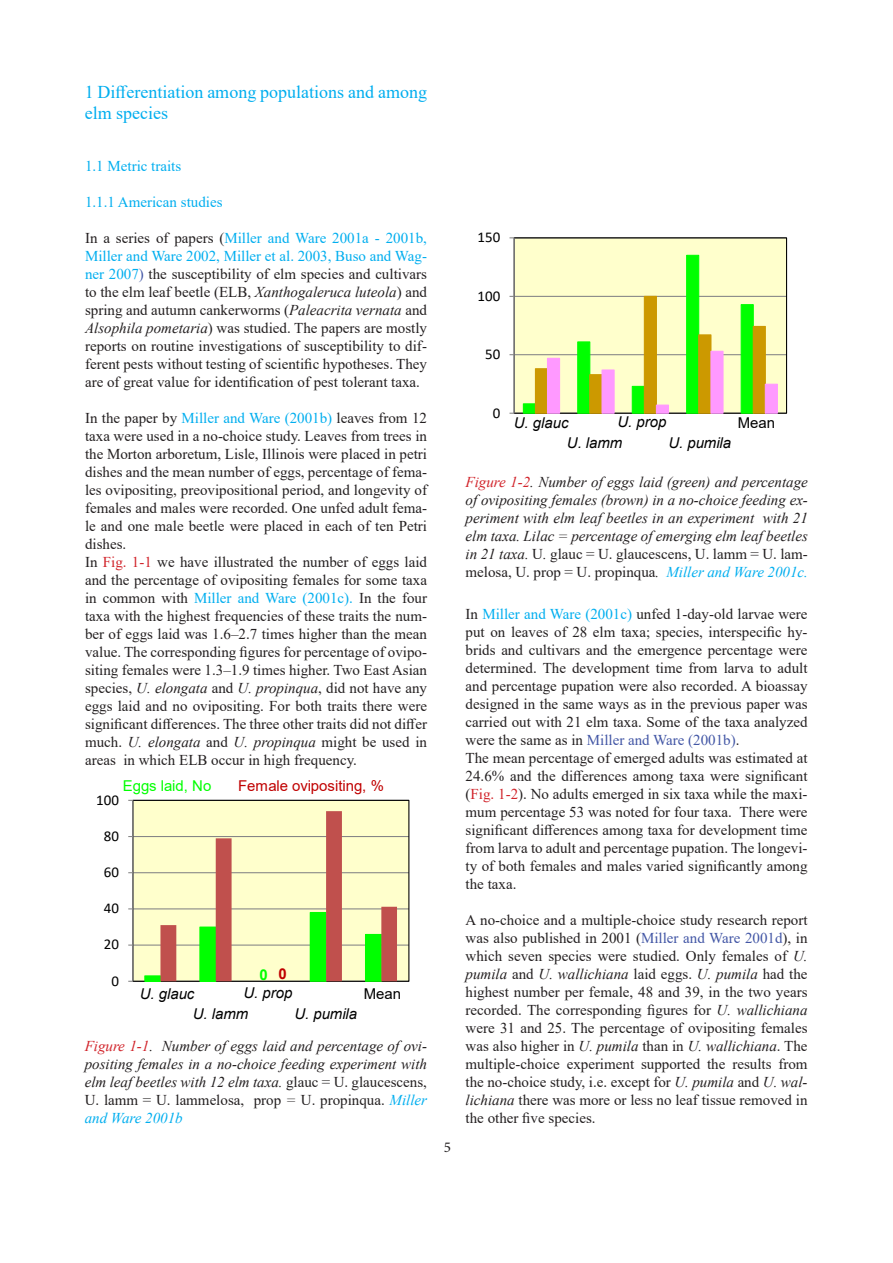
<style>
.page{position:relative;width:893px;height:1263px;background:#fff}
.page>*{position:absolute;margin:0;border:0;box-sizing:border-box;transform-origin:0 0}
.t1{font:18px/21.6px "Times New Roman";color:#00aeef}
.t2{font:15px/18px "Times New Roman";color:#231f20;text-align:justify}
.t3{font:italic 15px/18px "Times New Roman";color:#231f20;text-align:justify}
.t4{font:italic 15px "Arial";color:#000}
.t5{font:15px "Times New Roman";color:#00aeef}
.t6{font:15px "Calibri";color:#000}
.t7{font:15px "Arial";color:#c00000}
.t8{font:15px "Arial";color:#0f0}
.t9{font:15px "Arial";color:#000}
.t10{font:700 15px "Arial";color:#0f0}
.t11{font:15px "Minion Pro";color:#231f20}
.s1{color:#00aeef}
.s2{color:#4256a5}
.s3{font-style:italic}
.s4{color:#d1232a}
.s5{color:#c00000}
.s6{font-style:normal}
</style>
<div class="page">
<div style="left:133px;top:800px;width:276px;height:181px;background:#ffc"></div>
<hr style="left:133px;top:944px;width:276px;height:2px;background:#868686">
<hr style="left:133px;top:908px;width:276px;height:1px;background:#868686">
<hr style="left:133px;top:872px;width:276px;height:1px;background:#868686">
<hr style="left:133px;top:836px;width:276px;height:1px;background:#868686">
<div style="left:132px;top:800px;width:277px;height:182px;border:1px solid #000"></div>
<div style="left:145px;top:976px;width:15px;height:5px;background:#0f0"></div>
<div style="left:144px;top:975px;width:17px;height:7px;border:1px solid #0f0"></div>
<div style="left:199px;top:926px;width:17px;height:56px;border:1px solid #0f0"></div>
<div style="left:310px;top:912px;width:17px;height:70px;border:1px solid #0f0"></div>
<div style="left:365px;top:934px;width:17px;height:48px;border:1px solid #0f0"></div>
<svg style="left:160px;top:811px;width:237px;height:170px"></svg>
<hr style="left:132px;top:800px;width:1px;height:181px;background:#868686">
<div style="left:514px;top:238px;width:272px;height:175px;background:#ffc"></div>
<hr style="left:514px;top:354px;width:272px;height:1px;background:#868686">
<hr style="left:514px;top:296px;width:272px;height:1px;background:#868686">
<div style="left:514px;top:237px;width:273px;height:177px;border:1px solid #000"></div>
<div style="left:523px;top:403px;width:13px;height:11px;background:#0f0;border:1px solid #0f0"></div>
<div style="left:577px;top:341px;width:13px;height:73px;background:#0f0;border:1px solid #0f0"></div>
<div style="left:632px;top:386px;width:13px;height:28px;background:#0f0;border:1px solid #0f0"></div>
<div style="left:686px;top:255px;width:13px;height:159px;background:#0f0;border:1px solid #0f0"></div>
<div style="left:741px;top:304px;width:13px;height:110px;background:#0f0;border:1px solid #0f0"></div>
<div style="left:535px;top:368px;width:13px;height:46px;background:#c90;border:1px solid #c90"></div>
<div style="left:589px;top:374px;width:14px;height:40px;background:#c90;border:1px solid #c90"></div>
<div style="left:644px;top:296px;width:13px;height:118px;background:#c90"></div>
<div style="left:698px;top:334px;width:13px;height:80px;background:#c90;border:1px solid #c90"></div>
<div style="left:753px;top:326px;width:13px;height:88px;background:#c90;border:1px solid #c90"></div>
<div style="left:547px;top:358px;width:13px;height:56px;background:#f9f"></div>
<div style="left:601px;top:369px;width:14px;height:45px;background:#f9f;border:1px solid #f9f"></div>
<div style="left:656px;top:405px;width:13px;height:9px;background:#f9f;border:1px solid #f9f"></div>
<div style="left:710px;top:351px;width:13px;height:63px;background:#f9f;border:1px solid #f9f"></div>
<div style="left:765px;top:384px;width:13px;height:30px;background:#f9f;border:1px solid #f9f"></div>
<hr style="left:514px;top:238px;width:1px;height:175px;background:#868686">
<p class="t1" style="left:85px;top:80px;width:344px">1 Differentiation among populations and among elm species</p>
<p class="t5" style="left:85px;top:155px;width:98px">1.1 Metric traits</p>
<p class="t5" style="left:85px;top:191px;width:139px">1.1.1 American studies</p>
<p class="t2" style="left:85px;top:228px;width:343px">In a series of papers (<span class="s1">Miller and Ware 2001a - 2001b, Miller and Ware 2002, Miller et al. 2003, Buso and Wag&shy;ner 2007</span><span class="s2">)</span> the susceptibility of elm species and cultivars to the elm leaf beetle (ELB, <span class="s3">Xanthogaleruca luteola</span>) and spring and autumn cankerworms (<span class="s3">Paleacrita vernata</span> and <span class="s3">Alsophila pometaria</span>) was studied. The papers are mostly reports on routine investigations of susceptibility to dif&shy;ferent pests without testing of scientific hypotheses. They are of great value for identification of pest tolerant taxa.</p>
<p class="t2" style="left:85px;top:408px;width:343px">In the paper by <span class="s1">Miller and Ware (2001b)</span> leaves from 12 taxa were used in a no-choice study. Leaves from trees in the Morton arboretum, Lisle, Illinois were placed in petri dishes and the mean number of eggs, percentage of fema&shy;les ovipositing, preovipositional period, and longevity of females and males were recorded. One unfed adult fema&shy;le and one male beetle were placed in each of ten Petri dishes.</p>
<p class="t2" style="left:85px;top:552px;width:343px">In <span class="s4">Fig. 1-1</span> we have illustrated the number of eggs laid and the percentage of ovipositing females for some taxa in common with <span class="s1">Miller and Ware (2001c).</span> In the four taxa with the highest frequencies of these traits the num&shy;ber of eggs laid was 1.6–2.7 times higher than the mean value. The corresponding figures for percentage of ovipo&shy;siting females were 1.3–1.9 times higher. Two East Asian species, <span class="s3">U. elongata</span> and <span class="s3">U. propinqua</span>, did not have any eggs laid and no ovipositing. For both traits there were significant differences. The three other traits did not differ much. <span class="s3">U. elongata</span> and <span class="s3">U. propinqua</span> might be used in areas in which ELB occur in high frequency.</p>
<p class="t8" style="left:123px;top:775px;width:90px">Eggs laid, No</p>
<p class="t7" style="left:238px;top:775px;width:147px">Female ovipositing, %</p>
<p class="t6" style="left:96px;top:789px;width:24px">100</p>
<p class="t6" style="left:104px;top:825px;width:17px">80</p>
<p class="t6" style="left:104px;top:862px;width:17px">60</p>
<p class="t6" style="left:104px;top:898px;width:17px">40</p>
<p class="t6" style="left:104px;top:934px;width:17px">20</p>
<p class="t6" style="left:111px;top:970px;width:9px">0</p>
<p class="t10" style="left:259px;top:964px;width:29px">0 <span class="s5">0</span></p>
<p class="t4" style="left:140px;top:984px;width:56px">U. glauc</p>
<p class="t4" style="left:243px;top:983px;width:50px">U. prop</p>
<p class="t9" style="left:364px;top:983px;width:39px">Mean</p>
<p class="t4" style="left:193px;top:1004px;width:57px">U. lamm</p>
<p class="t4" style="left:294px;top:1004px;width:64px">U. pumila</p>
<p class="t3" style="left:85px;top:1037px;width:344px"><span class="s4">Figure 1-1</span>. Number of eggs laid and percentage of ovi&shy;positing females in a no-choice feeding experiment with elm leaf beetles with 12 elm taxa. <span class="s6">glauc = U. glaucescens, U. lamm = U. lammelosa, prop</span> = <span class="s6">U. propinqua.</span> <span class="s1">Miller and Ware 2001b</span></p>
<p class="t6" style="left:477px;top:227px;width:24px">150</p>
<p class="t6" style="left:477px;top:285px;width:24px">100</p>
<p class="t6" style="left:485px;top:344px;width:17px">50</p>
<p class="t11" style="left:444px;top:1137px;width:9px">5</p>
<p class="t6" style="left:493px;top:402px;width:9px">0</p>
<p class="t4" style="left:514px;top:413px;width:56px">U. glauc</p>
<p class="t4" style="left:617px;top:412px;width:50px">U. prop</p>
<p class="t9" style="left:738px;top:412px;width:39px">Mean</p>
<p class="t4" style="left:567px;top:433px;width:57px">U. lamm</p>
<p class="t4" style="left:668px;top:433px;width:64px">U. pumila</p>
<p class="t3" style="left:466px;top:472px;width:344px"><span class="s4">Figure 1-2</span>. Number of eggs laid (green) and percentage of ovipositing females (brown) in a no-choice feeding ex&shy;periment with elm leaf beetles in an experiment with 21 elm taxa. Lilac = percentage of emerging elm leaf beetles in 21 taxa. <span class="s6">U</span>. <span class="s6">glauc = U. glaucescens, U. lamm = U. lam&shy;melosa, U. prop = U. propinqua</span>. <span class="s1">Miller and Ware 2001c.</span></p>
<p class="t2" style="left:466px;top:604px;width:343px">In <span class="s1">Miller and Ware (2001c)</span> unfed 1-day-old larvae were put on leaves of 28 elm taxa; species, interspecific hy&shy;brids and cultivars and the emergence percentage were determined. The development time from larva to adult and percentage pupation were also recorded. A bioassay designed in the same ways as in the previous paper was carried out with 21 elm taxa. Some of the taxa analyzed were the same as in <span class="s2">Miller and Ware (2001b)</span>.</p>
<p class="t2" style="left:466px;top:748px;width:343px">The mean percentage of emerged adults was estimated at 24.6% and the differences among taxa were significant (<span class="s4">Fig. 1-2</span>). No adults emerged in six taxa while the maxi&shy;mum percentage 53 was noted for four taxa. There were significant differences among taxa for development time from larva to adult and percentage pupation. The longevi&shy;ty of both females and males varied significantly among the taxa.</p>
<p class="t2" style="left:466px;top:910px;width:343px">A no-choice and a multiple-choice study research report was also published in 2001 (<span class="s2">Miller and Ware 2001d</span>), in which seven species were studied. Only females of <span class="s3">U. pumila</span> and <span class="s3">U. wallichiana</span> laid eggs. <span class="s3">U. pumila</span> had the highest number per female, 48 and 39, in the two years recorded. The corresponding figures for <span class="s3">U. wallichiana </span>were 31 and 25. The percentage of ovipositing females was also higher in <span class="s3">U. pumila</span> than in <span class="s3">U. wallichiana</span>. The multiple-choice experiment supported the results from the no-choice study, i.e. except for <span class="s3">U. pumila</span> and <span class="s3">U. wal&shy;lichiana</span> there was more or less no leaf tissue removed in the other five species.</p>
</div>
